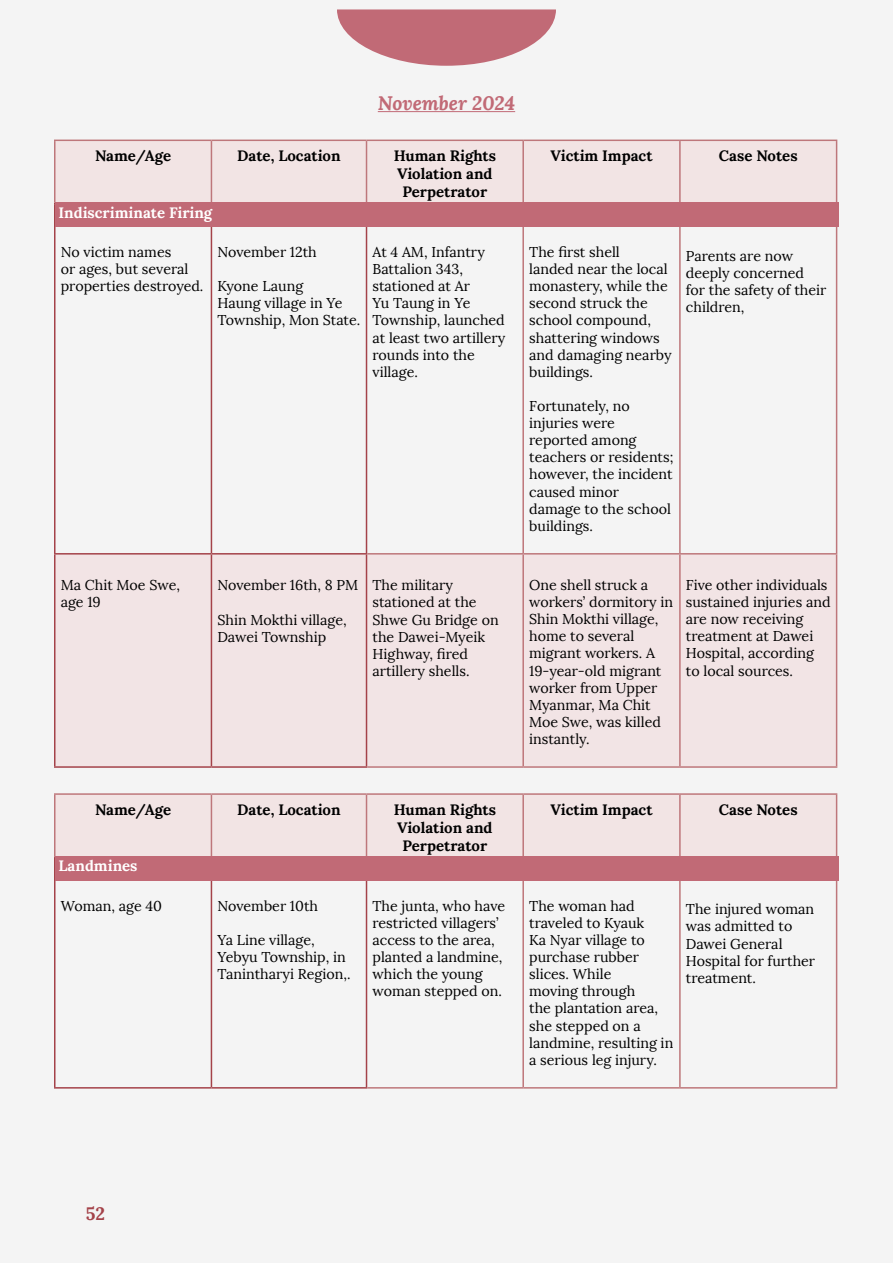
<style>
.page{position:relative;width:893px;height:1263px;background:#f4f4f4}
.page>*{position:absolute;margin:0;border:0;box-sizing:border-box;transform-origin:0 0}
.t1{font:italic 700 19.5px "Lora";color:#c16a76}
.t2{font:700 18px "Lora";color:#a44249}
.t3{font:700 15px/18px "Lora";color:#000;text-align:center}
.t4{font:700 15px "Lora";color:#fff}
.t5{font:14.25px/17.1px "Lora";color:#000}
</style>
<div class="page">
<svg style="left:337px;top:9px;width:219px;height:57px"></svg>
<hr style="left:378px;top:111px;width:137px;height:1px;background:#c16a76">
<div style="left:56px;top:141px;width:780px;height:62px;background:#f2e4e4"></div>
<div style="left:56px;top:554px;width:780px;height:212px;background:#f2e4e5"></div>
<hr style="left:366px;top:204px;width:1px;height:349px;background:#a44249">
<hr style="left:211px;top:553px;width:156px;height:1px;background:#a44249">
<hr style="left:366px;top:554px;width:1px;height:212px;background:#a44249">
<hr style="left:211px;top:766px;width:156px;height:2px;background:#a44249">
<hr style="left:54px;top:203px;width:157px;height:1px;background:#a44249">
<hr style="left:54px;top:204px;width:2px;height:349px;background:#a44249">
<hr style="left:211px;top:204px;width:1px;height:349px;background:#a44249">
<hr style="left:54px;top:553px;width:157px;height:1px;background:#a44249">
<hr style="left:54px;top:554px;width:2px;height:212px;background:#a44249">
<hr style="left:211px;top:554px;width:1px;height:212px;background:#a44249">
<hr style="left:54px;top:766px;width:157px;height:2px;background:#a44249">
<hr style="left:54px;top:140px;width:157px;height:1px;background:#be777b">
<hr style="left:54px;top:141px;width:2px;height:62px;background:#be777b">
<hr style="left:211px;top:140px;width:155px;height:1px;background:#be777b">
<hr style="left:211px;top:141px;width:1px;height:62px;background:#be777b">
<hr style="left:366px;top:140px;width:157px;height:1px;background:#be777b">
<hr style="left:366px;top:141px;width:1px;height:62px;background:#be777b">
<hr style="left:523px;top:140px;width:157px;height:1px;background:#be777b">
<hr style="left:522px;top:141px;width:2px;height:62px;background:#be777b">
<hr style="left:523px;top:553px;width:157px;height:1px;background:#be777b">
<hr style="left:523px;top:766px;width:157px;height:2px;background:#be777b">
<hr style="left:680px;top:140px;width:157px;height:1px;background:#be777b">
<hr style="left:679px;top:141px;width:2px;height:62px;background:#be777b">
<hr style="left:836px;top:141px;width:1px;height:62px;background:#be777b">
<hr style="left:522px;top:204px;width:2px;height:349px;background:#be777b">
<hr style="left:367px;top:553px;width:156px;height:1px;background:#be777b">
<hr style="left:522px;top:554px;width:2px;height:212px;background:#be777b">
<hr style="left:367px;top:766px;width:156px;height:2px;background:#be777b">
<hr style="left:679px;top:204px;width:2px;height:349px;background:#be777b">
<hr style="left:836px;top:204px;width:1px;height:349px;background:#be777b">
<hr style="left:680px;top:553px;width:157px;height:1px;background:#be777b">
<hr style="left:679px;top:554px;width:2px;height:212px;background:#be777b">
<hr style="left:836px;top:554px;width:1px;height:212px;background:#be777b">
<hr style="left:680px;top:766px;width:157px;height:2px;background:#be777b">
<div style="left:55px;top:203px;width:784px;height:24px;background:#c16a76"></div>
<div style="left:56px;top:795px;width:780px;height:61px;background:#f2e4e4"></div>
<hr style="left:366px;top:858px;width:1px;height:229px;background:#a44249">
<hr style="left:211px;top:1087px;width:156px;height:1px;background:#a44249">
<hr style="left:54px;top:856px;width:157px;height:2px;background:#a44249">
<hr style="left:54px;top:858px;width:2px;height:229px;background:#a44249">
<hr style="left:211px;top:858px;width:1px;height:229px;background:#a44249">
<hr style="left:54px;top:1087px;width:157px;height:1px;background:#a44249">
<hr style="left:54px;top:793px;width:157px;height:2px;background:#be777b">
<hr style="left:54px;top:795px;width:2px;height:61px;background:#be777b">
<hr style="left:211px;top:793px;width:155px;height:2px;background:#be777b">
<hr style="left:211px;top:795px;width:1px;height:61px;background:#be777b">
<hr style="left:366px;top:793px;width:157px;height:2px;background:#be777b">
<hr style="left:366px;top:795px;width:1px;height:61px;background:#be777b">
<hr style="left:523px;top:793px;width:157px;height:2px;background:#be777b">
<hr style="left:522px;top:795px;width:2px;height:61px;background:#be777b">
<hr style="left:523px;top:1087px;width:157px;height:1px;background:#be777b">
<hr style="left:680px;top:793px;width:157px;height:2px;background:#be777b">
<hr style="left:679px;top:795px;width:2px;height:61px;background:#be777b">
<hr style="left:836px;top:795px;width:1px;height:61px;background:#be777b">
<hr style="left:522px;top:858px;width:2px;height:229px;background:#be777b">
<hr style="left:367px;top:1087px;width:156px;height:1px;background:#be777b">
<hr style="left:679px;top:858px;width:2px;height:229px;background:#be777b">
<hr style="left:836px;top:858px;width:1px;height:229px;background:#be777b">
<hr style="left:680px;top:1087px;width:157px;height:1px;background:#be777b">
<div style="left:55px;top:856px;width:784px;height:24px;background:#c16a76"></div>
<h1 class="t1" style="left:378px;top:90px;width:139px">November 2024</h1>
<p class="t3" style="left:95px;top:147px;width:77px">Name/Age</p>
<p class="t3" style="left:237px;top:147px;width:105px">Date, Location</p>
<p class="t3" style="left:394px;top:147px;width:104px">Human Rights<br>Violation and<br>Perpetrator</p>
<p class="t3" style="left:551px;top:147px;width:103px">Victim Impact</p>
<p class="t3" style="left:719px;top:147px;width:80px">Case Notes</p>
<p class="t4" style="left:59px;top:203px;width:155px">Indiscriminate Firing</p>
<p class="t5" style="left:61px;top:244px;width:144px">No victim names<br>or ages, but several properties destroyed.</p>
<p class="t5" style="left:217px;top:244px;width:101px">November 12th</p>
<p class="t5" style="left:217px;top:278px;width:144px">Kyone Laung<br>Haung village in Ye<br>Township, Mon State.</p>
<p class="t5" style="left:372px;top:244px;width:134px">At 4 AM, Infantry<br>Battalion 343, stationed at Ar<br>Yu Taung in Ye<br>Township, launched at least two artillery rounds into the village.</p>
<p class="t5" style="left:529px;top:244px;width:144px">The first shell<br>landed near the local monastery, while the second struck the school compound, shattering windows and damaging nearby buildings.</p>
<p class="t5" style="left:529px;top:397px;width:146px">Fortunately, no injuries were reported among teachers or residents; however, the incident caused minor damage to the school buildings.</p>
<p class="t5" style="left:686px;top:247px;width:142px">Parents are now deeply concerned for the safety of their children,</p>
<p class="t5" style="left:61px;top:576px;width:121px">Ma Chit Moe Swe, age 19</p>
<p class="t5" style="left:217px;top:577px;width:142px">November 16th, 8 PM</p>
<p class="t5" style="left:217px;top:611px;width:131px">Shin Mokthi village,<br>Dawei Township</p>
<p class="t5" style="left:372px;top:577px;width:128px">The military stationed at the<br>Shwe Gu Bridge on the Dawei-Myeik<br>Highway, fired artillery shells.</p>
<p class="t5" style="left:529px;top:576px;width:145px">One shell struck a workers’ dormitory in<br>Shin Mokthi village, home to several migrant workers. A<br>19-year-old migrant worker from Upper<br>Myanmar, Ma Chit<br>Moe Swe, was killed instantly.</p>
<p class="t5" style="left:686px;top:576px;width:146px">Five other individuals sustained injuries and are now receiving treatment at Dawei<br>Hospital, according to local sources.</p>
<p class="t3" style="left:95px;top:801px;width:77px">Name/Age</p>
<p class="t3" style="left:237px;top:801px;width:105px">Date, Location</p>
<p class="t3" style="left:394px;top:801px;width:104px">Human Rights<br>Violation and<br>Perpetrator</p>
<p class="t3" style="left:551px;top:801px;width:103px">Victim Impact</p>
<p class="t3" style="left:719px;top:801px;width:80px">Case Notes</p>
<p class="t4" style="left:59px;top:856px;width:80px">Landmines</p>
<p class="t5" style="left:61px;top:897px;width:103px">Woman, age 40</p>
<p class="t5" style="left:217px;top:897px;width:102px">November 10th</p>
<p class="t5" style="left:217px;top:931px;width:135px">Ya Line village,<br>Yebyu Township, in<br>Tanintharyi Region,.</p>
<p class="t5" style="left:372px;top:897px;width:134px">The junta, who have restricted villagers’ access to the area, planted a landmine, which the young woman stepped on.</p>
<p class="t5" style="left:529px;top:897px;width:146px">The woman had traveled to Kyauk<br>Ka Nyar village to purchase rubber slices. While<br>moving through<br>the plantation area, she stepped on a landmine, resulting in a serious leg injury.</p>
<p class="t5" style="left:686px;top:901px;width:131px">The injured woman was admitted to<br>Dawei General<br>Hospital for further treatment.</p>
<p class="t2" style="left:86px;top:1202px;width:21px">52</p>
</div>
